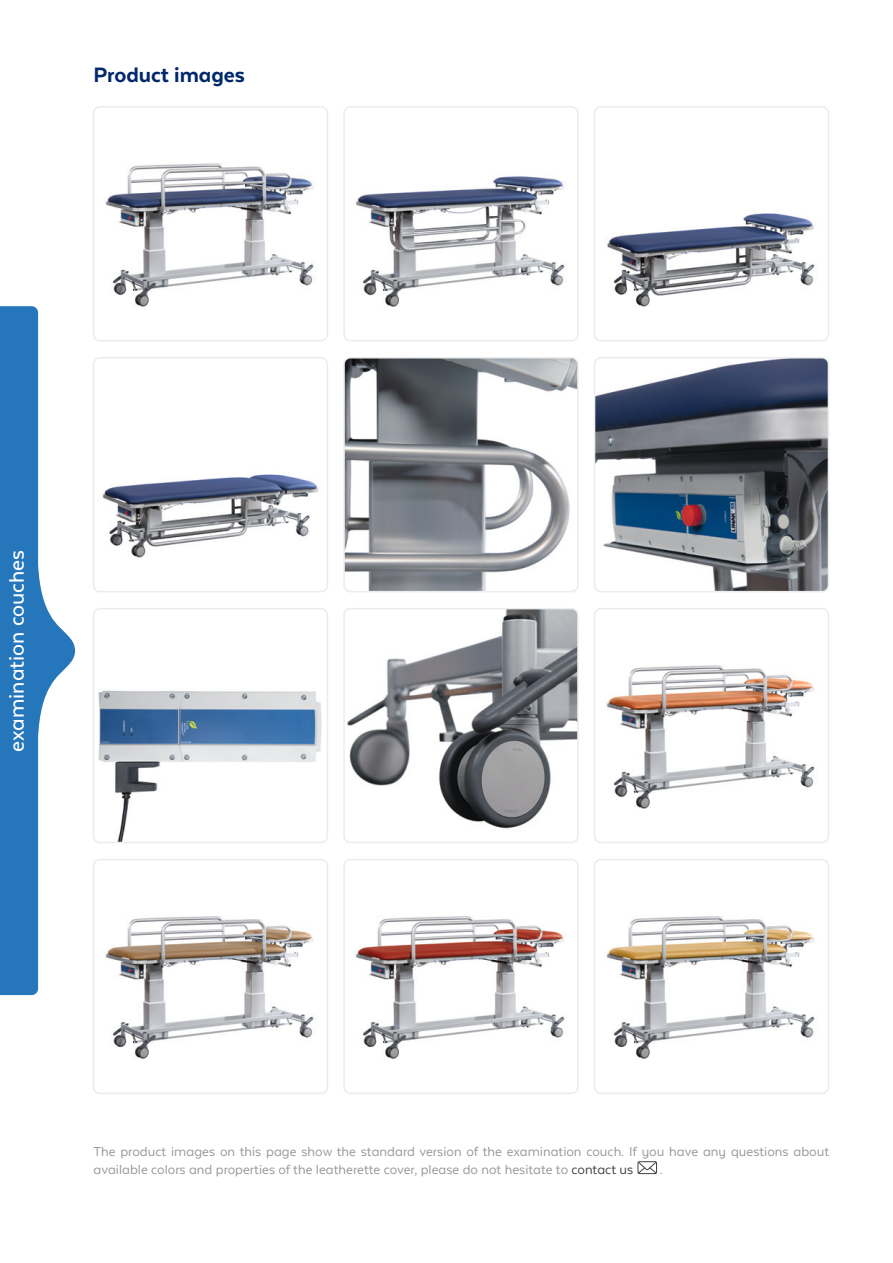
<style>
.page{position:relative;width:893px;height:1263px;background:#fff}
.page>*{position:absolute;margin:0;border:0;box-sizing:border-box;transform-origin:0 0}
.t1{font:500 24px "Texta Alt";color:#fff}
.t2{font:800 24px "Texta Alt";color:#00296b}
.t3{font:15px/18px "Texta Alt";color:#979998}
.s1{color:#404140}
</style>
<div class="page">
<svg style="left:0;top:306px;width:75px;height:689px;fill:#2576bb"></svg>
<img style="left:354px;top:916px;width:211px;height:143px">
<div style="left:343px;top:859px;width:236px;height:235px;border:2px solid #ebecec;border-radius:6px"></div>
<img style="left:606px;top:916px;width:209px;height:143px">
<div style="left:594px;top:859px;width:235px;height:235px;border:2px solid #ebecec;border-radius:6px"></div>
<img style="left:105px;top:916px;width:209px;height:143px">
<div style="left:93px;top:859px;width:235px;height:235px;border:2px solid #ebecec;border-radius:6px"></div>
<img style="left:606px;top:665px;width:209px;height:144px">
<div style="left:594px;top:608px;width:235px;height:235px;border:2px solid #ebecec;border-radius:6px"></div>
<img style="left:347px;top:611px;width:229px;height:218px">
<div style="left:343px;top:608px;width:236px;height:235px;border:2px solid #ebecec;border-radius:6px"></div>
<img style="left:98px;top:690px;width:224px;height:150px">
<div style="left:93px;top:608px;width:235px;height:235px;border:2px solid #ebecec;border-radius:6px"></div>
<img style="left:597px;top:360px;width:229px;height:229px">
<div style="left:594px;top:357px;width:235px;height:235px;border:2px solid #ebecec;border-radius:6px"></div>
<img style="left:346px;top:360px;width:230px;height:229px">
<div style="left:343px;top:357px;width:236px;height:235px;border:2px solid #ebecec;border-radius:6px"></div>
<img style="left:102px;top:474px;width:217px;height:84px">
<div style="left:93px;top:357px;width:235px;height:235px;border:2px solid #ebecec;border-radius:6px"></div>
<img style="left:597px;top:213px;width:229px;height:128px">
<div style="left:594px;top:106px;width:235px;height:235px;border:2px solid #ebecec;border-radius:6px"></div>
<img style="left:355px;top:176px;width:210px;height:131px">
<div style="left:343px;top:106px;width:236px;height:235px;border:2px solid #ebecec;border-radius:6px"></div>
<img style="left:96px;top:163px;width:229px;height:178px">
<div style="left:93px;top:106px;width:235px;height:235px;border:2px solid #ebecec;border-radius:6px"></div>
<svg style="left:639px;top:1163px;width:16px;height:9px"></svg>
<div style="left:637px;top:1161px;width:20px;height:13px;border:1px solid #404140"></div>
<p class="t2" style="left:94px;top:62px;width:153px">Product images</p>
<h1 class="t1" style="left:4px;top:752px;width:204px;rotate:-90deg">examination couches</h1>
<p class="t3" style="left:94px;top:1142px;width:737px">The product images on this page show the standard version of the examination couch. If you have any questions about available colors and properties of the leatherette cover, please do not hesitate to <span class="s1">contact us</span></p>
<p class="t3" style="left:660px;top:1160px;width:4px">.</p>
</div>
